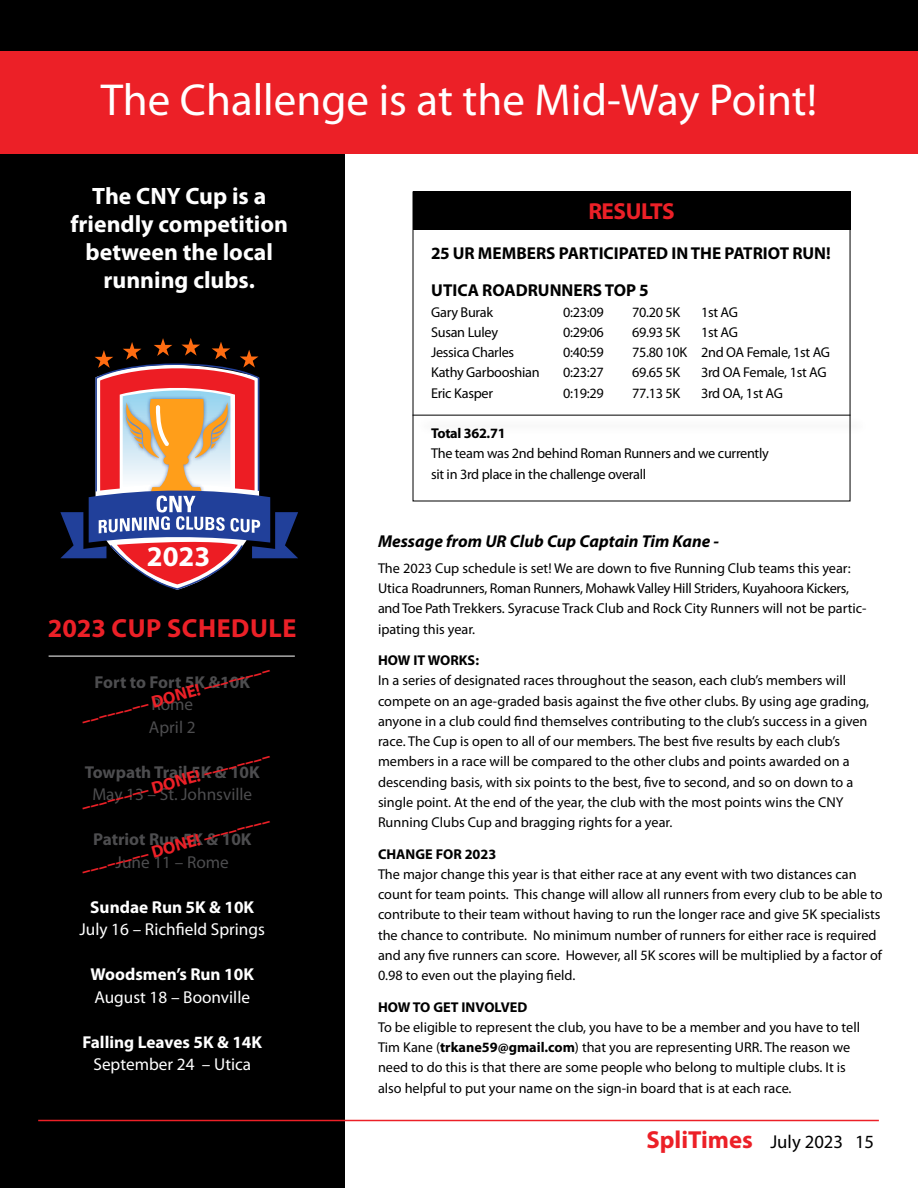
<style>
.page{position:relative;width:918px;height:1188px;background:#fff}
.page>*{position:absolute;margin:0;border:0;box-sizing:border-box;transform-origin:0 0}
.t1{font:45px "Myriad Pro";color:#fff}
.t2{font:700 28.65px "Myriad Pro";color:#fff}
.t3{font:700 26.25px "Myriad Pro";letter-spacing:.02em;color:#ec2027}
.t4{font:700 23.7px/27.9px "Myriad Pro";color:#fff;text-align:center}
.t5{font:700 23.25px "Myriad Pro";letter-spacing:-.02em;color:#ec2027}
.t6{font:18.75px "Myriad Pro";color:#000}
.t7{font:700 17.25px "Myriad Pro";color:#ec2027}
.t8{font:700 17.25px/37.5px "Myriad Pro";color:#000}
.t9{font:17.25px "Myriad Pro";color:#fff}
.t10{font:700 17.25px "Myriad Pro";color:#4d4d4f}
.t11{font:700 17.25px "Myriad Pro";color:#fff}
.t12{font:17.25px/22.5px "Myriad Pro";color:#4d4d4f}
.t13{font:italic 700 17.25px "Myriad Pro";color:#000}
.t14{font:14.25px/20.2px "Myriad Pro";color:#000}
.t15{font:14.25px/20.2px "Myriad Pro";letter-spacing:-.02em;color:#000}
.t16{font:700 14.25px "Myriad Pro";color:#000}
.t17{font:14.25px "Myriad Pro";letter-spacing:-.025em;color:#000}
.t18{font:700 14.25px "Myriad Pro";letter-spacing:-.02em;color:#000}
.s1{font-weight:700}
.s2{font-weight:700;font-size:24.75px;color:#ec2027}
</style>
<div class="page">
<div style="left:0;top:148px;width:345px;height:1040px;background:#000"></div>
<hr style="left:38px;top:1120px;width:841px;height:1px;background:#ec2027">
<div style="left:0;top:26px;width:918px;height:128px;background:#ec2027"></div>
<div style="left:0;top:0;width:918px;height:51px;background:#000"></div>
<svg style="left:60px;top:338px;width:238px;height:252px"></svg>
<hr style="left:49px;top:656px;width:246px;height:1px;background:#fff">
<div style="left:413px;top:191px;width:437px;height:39px;background:#000"></div>
<div style="left:416px;top:416px;width:452px;height:18px;background:#fbfbfb"></div>
<hr style="left:413px;top:415px;width:437px;height:1px;background:#000">
<h1 class="t1" style="left:101px;top:72px;width:718px">The Challenge is at the Mid-Way Point!</h1>
<h3 class="t4" style="left:71px;top:181px;width:219px">The CNY Cup is a friendly competition between the local running clubs.</h3>
<h2 class="t2" style="left:147px;top:538px;width:65px">2023</h2>
<h3 class="t3" style="left:48px;top:611px;width:250px">2023 CUP SCHEDULE</h3>
<p class="t10" style="left:95px;top:671px;width:157px">Fort to Fort 5K &amp;10K</p>
<p class="t12" style="left:149px;top:693px;width:48px">Rome<br>April 2</p>
<p class="t10" style="left:85px;top:761px;width:177px">Towpath Trail 5K &amp; 10K</p>
<p class="t12" style="left:92px;top:783px;width:161px">May 13 – St. Johnsville</p>
<p class="t10" style="left:93px;top:828px;width:160px">Patriot Run 5K &amp; 10K</p>
<p class="t12" style="left:116px;top:851px;width:115px">June 11 – Rome</p>
<p class="t11" style="left:90px;top:896px;width:165px">Sundae Run 5K &amp; 10K</p>
<p class="t9" style="left:80px;top:919px;width:187px">July 16 – Richfield Springs</p>
<p class="t11" style="left:91px;top:963px;width:165px">Woodsmen’s Run 10K</p>
<p class="t9" style="left:94px;top:986px;width:157px">August 18 – Boonville</p>
<p class="t11" style="left:82px;top:1031px;width:181px">Falling Leaves 5K &amp; 14K</p>
<p class="t9" style="left:93px;top:1054px;width:159px">September 24 – Utica</p>
<p class="t7" style="left:79px;top:710px;width:197px;rotate:-15deg">–––––––– DONE! ––––––––</p>
<p class="t7" style="left:79px;top:796px;width:197px;rotate:-15deg">–––––––– DONE! ––––––––</p>
<p class="t7" style="left:79px;top:860px;width:197px;rotate:-15deg">–––––––– DONE! ––––––––</p>
<h3 class="t5" style="left:588px;top:196px;width:88px">RESULTS</h3>
<p class="t8" style="left:431px;top:234px;width:401px">25 UR MEMBERS PARTICIPATED IN THE PATRIOT RUN!<br>UTICA ROADRUNNERS TOP 5</p>
<p class="t15" style="left:431px;top:302px;width:64px">Gary Burak</p>
<p class="t14" style="left:563px;top:302px;width:42px">0:23:09</p>
<p class="t14" style="left:632px;top:302px;width:50px">70.20 5K</p>
<p class="t14" style="left:701px;top:302px;width:38px">1st AG</p>
<p class="t15" style="left:431px;top:322px;width:69px">Susan Luley</p>
<p class="t14" style="left:563px;top:322px;width:42px">0:29:06</p>
<p class="t14" style="left:632px;top:322px;width:50px">69.93 5K</p>
<p class="t14" style="left:701px;top:322px;width:38px">1st AG</p>
<p class="t15" style="left:431px;top:342px;width:85px">Jessica Charles</p>
<p class="t14" style="left:563px;top:342px;width:42px">0:40:59</p>
<p class="t15" style="left:632px;top:342px;width:200px">75.80 10K 2nd OA Female, 1st AG</p>
<p class="t15" style="left:431px;top:362px;width:110px">Kathy Garbooshian</p>
<p class="t14" style="left:563px;top:362px;width:42px">0:23:27</p>
<p class="t14" style="left:632px;top:362px;width:50px">69.65 5K</p>
<p class="t15" style="left:701px;top:362px;width:127px">3rd OA Female, 1st AG</p>
<p class="t15" style="left:431px;top:383px;width:63px">Eric Kasper</p>
<p class="t14" style="left:563px;top:383px;width:42px">0:19:29</p>
<p class="t14" style="left:632px;top:383px;width:50px">77.13 5K</p>
<p class="t17" style="left:701px;top:384px;width:83px">3rd OA, 1st AG</p>
<p class="t18" style="left:431px;top:424px;width:76px">Total 362.71</p>
<p class="t15" style="left:431px;top:443px;width:339px">The team was 2nd behind Roman Runners and we currently sit in 3rd place in the challenge overall</p>
<p class="t13" style="left:378px;top:530px;width:343px">Message from UR Club Cup Captain Tim Kane -</p>
<p class="t14" style="left:378px;top:558px;width:490px">The 2023 Cup schedule is set! We are down to five Running Club teams this year:<br>Utica Roadrunners, Roman Runners, Mohawk Valley Hill Striders, Kuyahoora Kickers, and Toe Path Trekkers. Syracuse Track Club and Rock City Runners will not be partic&shy;ipating this year.</p>
<p class="t16" style="left:378px;top:651px;width:103px">HOW IT WORKS:</p>
<p class="t14" style="left:378px;top:670px;width:493px">In a series of designated races throughout the season, each club’s members will compete on an age-graded basis against the five other clubs. By using age grading, anyone in a club could find themselves contributing to the club’s success in a given race. The Cup is open to all of our members. The best five results by each club’s members in a race will be compared to the other clubs and points awarded on a descending basis, with six points to the best, five to second, and so on down to a single point. At the end of the year, the club with the most points wins the CNY Running Clubs Cup and bragging rights for a year.</p>
<p class="t16" style="left:378px;top:844px;width:120px">CHANGE FOR 2023</p>
<p class="t14" style="left:378px;top:864px;width:506px">The major change this year is that either race at any event with two distances can count for team points. This change will allow all runners from every club to be able to contribute to their team without having to run the longer race and give 5K specialists the chance to contribute. No minimum number of runners for either race is required and any five runners can score. However, all 5K scores will be multiplied by a factor of 0.98 to even out the playing field.</p>
<p class="t16" style="left:378px;top:997px;width:151px">HOW TO GET INVOLVED</p>
<p class="t14" style="left:378px;top:1017px;width:484px">To be eligible to represent the club, you have to be a member and you have to tell Tim Kane (<span class="s1">trkane59@gmail.com</span>) that you are representing URR. The reason we need to do this is that there are some people who belong to multiple clubs. It is also helpful to put your name on the sign-in board that is at each race.</p>
<h3 class="t6" style="left:646px;top:1130px;width:229px"><span class="s2">SpliTimes</span> July 2023 15</h3>
</div>
